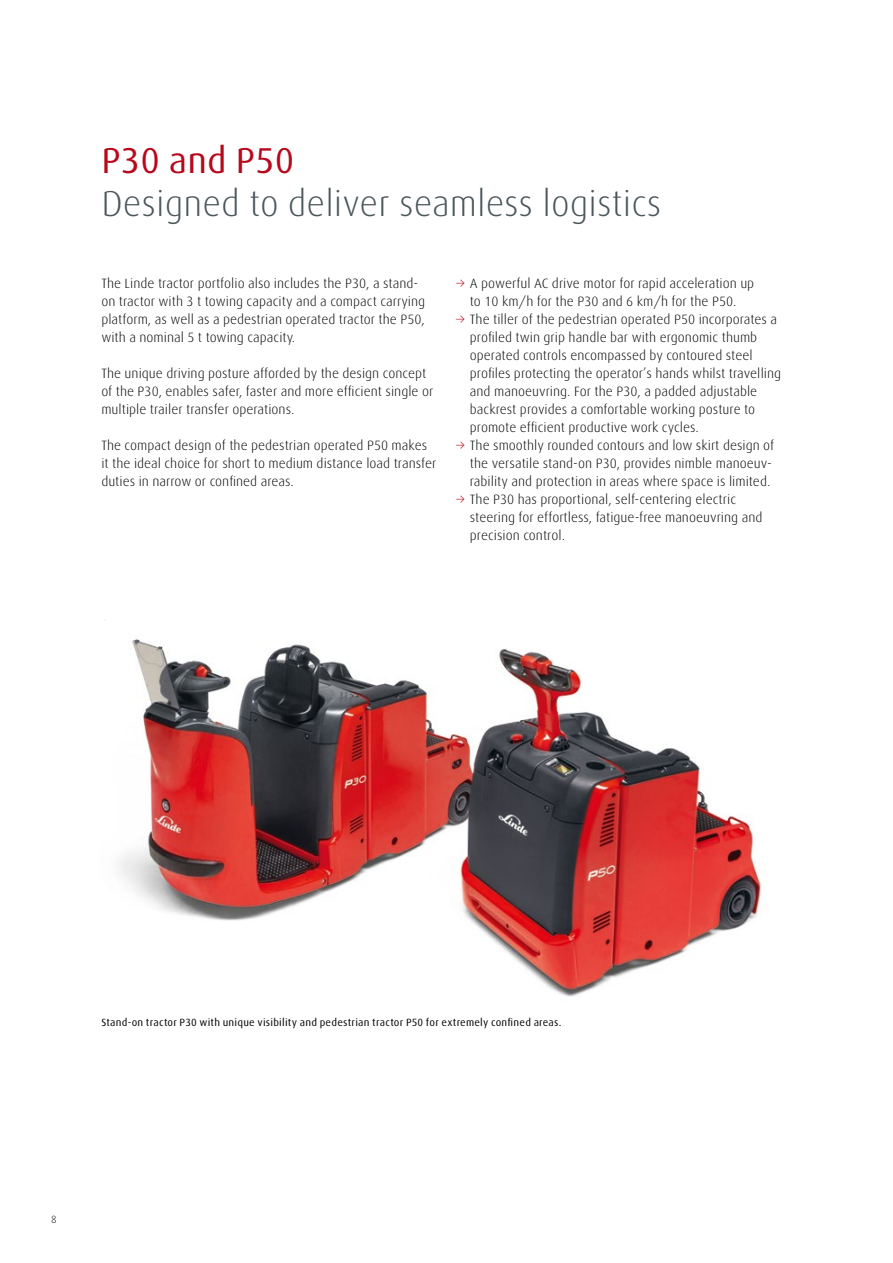
<style>
.page{position:relative;width:893px;height:1263px;background:#fff}
.page>*{position:absolute;margin:0;border:0;box-sizing:border-box;transform-origin:0 0}
.t1{font:300 36px "Linde Dax";color:#4b565b}
.t2{font:36px "Linde Dax";color:#b7081c}
.t3{font:300 13.5px/18px "Linde Dax";color:#000}
.t4{font:10.5px "Linde Dax";letter-spacing:.02em;color:#000}
.t5{font:300 10.5px "Linde Dax";color:#000}
.s1{font-family:"Linde Dax Light Expert";font-weight:400;color:#b7081c}
</style>
<div class="page">
<img style="left:105px;top:619px;width:657px;height:378px">
<h1 class="t2" style="left:101px;top:140px;width:194px">P30 and P50</h1>
<h1 class="t1" style="left:101px;top:184px;width:562px">Designed to deliver seamless logistics</h1>
<p class="t3" style="left:101px;top:274px;width:325px">The Linde tractor portfolio also includes the P30, a stand&shy;on tractor with 3 t towing capacity and a compact carrying platform, as well as a pedestrian operated tractor the P50, with a nominal 5 t towing capacity.</p>
<p class="t3" style="left:101px;top:364px;width:334px">The unique driving posture afforded by the design concept of the P30, enables safer, faster and more efficient single or multiple trailer transfer operations.</p>
<p class="t3" style="left:101px;top:436px;width:337px">The compact design of the pedestrian operated P50 makes it the ideal choice for short to medium distance load transfer duties in narrow or confined areas.</p>
<p class="t3" style="left:455px;top:274px;width:301px"><span class="s1">3</span> A powerful AC drive motor for rapid acceleration up</p>
<p class="t3" style="left:470px;top:292px;width:268px">to 10 km/h for the P30 and 6 km/h for the P50.</p>
<p class="t3" style="left:455px;top:310px;width:324px"><span class="s1">3</span> The tiller of the pedestrian operated P50 incorporates a</p>
<p class="t3" style="left:470px;top:328px;width:289px">profiled twin grip handle bar with ergonomic thumb</p>
<p class="t3" style="left:470px;top:346px;width:284px">operated controls encompassed by contoured steel</p>
<p class="t3" style="left:470px;top:364px;width:313px">profiles protecting the operator’s hands whilst travelling</p>
<p class="t3" style="left:470px;top:382px;width:289px">and manoeuvring. For the P30, a padded adjustable</p>
<p class="t3" style="left:470px;top:400px;width:287px">backrest provides a comfortable working posture to</p>
<p class="t3" style="left:470px;top:418px;width:231px">promote efficient productive work cycles.</p>
<p class="t3" style="left:455px;top:436px;width:321px"><span class="s1">3</span> The smoothly rounded contours and low skirt design of</p>
<p class="t3" style="left:470px;top:454px;width:304px">the versatile stand-on P30, provides nimble manoeuv-</p>
<p class="t3" style="left:470px;top:472px;width:302px">rability and protection in areas where space is limited.</p>
<p class="t3" style="left:455px;top:490px;width:283px"><span class="s1">3</span> The P30 has proportional, self-centering electric</p>
<p class="t3" style="left:470px;top:508px;width:294px">steering for effortless, fatigue-free manoeuvring and</p>
<p class="t3" style="left:470px;top:526px;width:97px">precision control.</p>
<p class="t4" style="left:101px;top:1017px;width:462px">Stand-on tractor P30 with unique visibility and pedestrian tractor P50 for extremely confined areas.</p>
<p class="t5" style="left:51px;top:1214px;width:7px">8</p>
</div>
